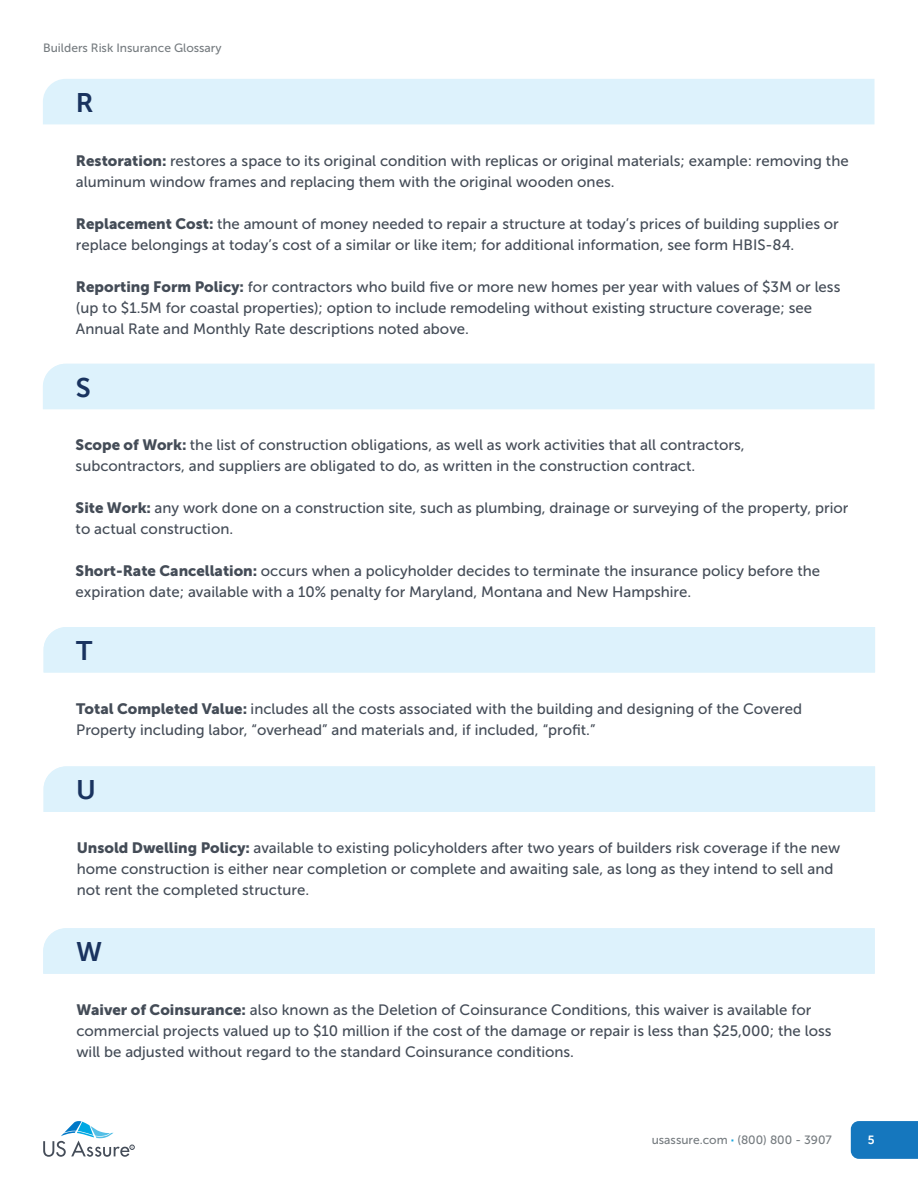
<style>
.page{position:relative;width:918px;height:1188px;background:#fff}
.page>*{position:absolute;margin:0;border:0;box-sizing:border-box;transform-origin:0 0}
.Header_04___18pt{font:27px "Museo Sans 700";color:#19335f}
.Page_Number___8pt{font:15px/21px "Museo Sans 500";color:#444c57}
.t1{font:12px "Museo Sans 500";color:#767c80}
.t2{font:12px "Museo Sans 700";color:#fff}
.s1{font-family:"Museo Sans 900"}
.s2{font-family:"Museo Sans 900";color:#18a7e0}
</style>
<div class="page">
<div style="left:43px;top:79px;width:831px;height:45px;background:#ddf2fc"></div>
<div style="left:44px;top:627px;width:831px;height:46px;background:#ddf2fc"></div>
<div style="left:43px;top:364px;width:831px;height:45px;background:#ddf2fc"></div>
<div style="left:44px;top:766px;width:831px;height:46px;background:#ddf2fc"></div>
<div style="left:43px;top:928px;width:832px;height:46px;background:#ddf2fc"></div>
<div style="left:851px;top:1121px;width:67px;height:38px;background:#1577be"></div>
<svg style="left:43px;top:1121px;width:92px;height:36px"></svg>
<p class="t1" style="left:43px;top:41px;width:180px">Builders Risk Insurance Glossary</p>
<p class="Header_04___18pt" style="left:76px;top:87px;width:19px">R</p>
<p class="Page_Number___8pt" style="left:76px;top:150px;width:774px"><span class="s1">Restoration:</span> restores a space to its original condition with replicas or original materials; example: removing the aluminum window frames and replacing them with the original wooden ones.</p>
<p class="Page_Number___8pt" style="left:76px;top:213px;width:764px"><span class="s1">Replacement Cost:</span> the amount of money needed to repair a structure at today’s prices of building supplies or replace belongings at today’s cost of a similar or like item; for additional information, see form HBIS-84.</p>
<p class="Page_Number___8pt" style="left:76px;top:276px;width:766px"><span class="s1">Reporting Form Policy:</span> for contractors who build five or more new homes per year with values of $3M or less (up to $1.5M for coastal properties); option to include remodeling without existing structure coverage; see</p>
<p class="Page_Number___8pt" style="left:76px;top:318px;width:395px">Annual Rate and Monthly Rate descriptions noted above.</p>
<p class="Header_04___18pt" style="left:76px;top:372px;width:16px">S</p>
<p class="Page_Number___8pt" style="left:76px;top:434px;width:670px"><span class="s1">Scope of Work:</span> the list of construction obligations, as well as work activities that all contractors, subcontractors, and suppliers are obligated to do, as written in the construction contract.</p>
<p class="Page_Number___8pt" style="left:76px;top:497px;width:774px"><span class="s1">Site Work:</span> any work done on a construction site, such as plumbing, drainage or surveying of the property, prior to actual construction.</p>
<p class="Page_Number___8pt" style="left:76px;top:560px;width:746px"><span class="s1">Short-Rate Cancellation:</span> occurs when a policyholder decides to terminate the insurance policy before the expiration date; available with a 10% penalty for Maryland, Montana and New Hampshire.</p>
<p class="Header_04___18pt" style="left:76px;top:636px;width:18px">T</p>
<p class="Page_Number___8pt" style="left:76px;top:698px;width:727px"><span class="s1">Total Completed Value:</span> includes all the costs associated with the building and designing of the Covered<br>Property including labor, “overhead” and materials and, if included, “profit.”</p>
<p class="Header_04___18pt" style="left:76px;top:775px;width:21px">U</p>
<p class="Page_Number___8pt" style="left:77px;top:838px;width:765px"><span class="s1">Unsold Dwelling Policy:</span> available to existing policyholders after two years of builders risk coverage if the new home construction is either near completion or complete and awaiting sale, as long as they intend to sell and not rent the completed structure.</p>
<p class="Header_04___18pt" style="left:76px;top:937px;width:28px">W</p>
<p class="Page_Number___8pt" style="left:76px;top:999px;width:757px"><span class="s1">Waiver of Coinsurance:</span> also known as the Deletion of Coinsurance Conditions, this waiver is available for commercial projects valued up to $10 million if the cost of the damage or repair is less than $25,000; the loss will be adjusted without regard to the standard Coinsurance conditions.</p>
<p class="t1" style="left:652px;top:1133px;width:182px">usassure.com <span class="s2">·</span> (800) 800 - 3907</p>
<p class="t2" style="left:868px;top:1133px;width:8px">5</p>
</div>
